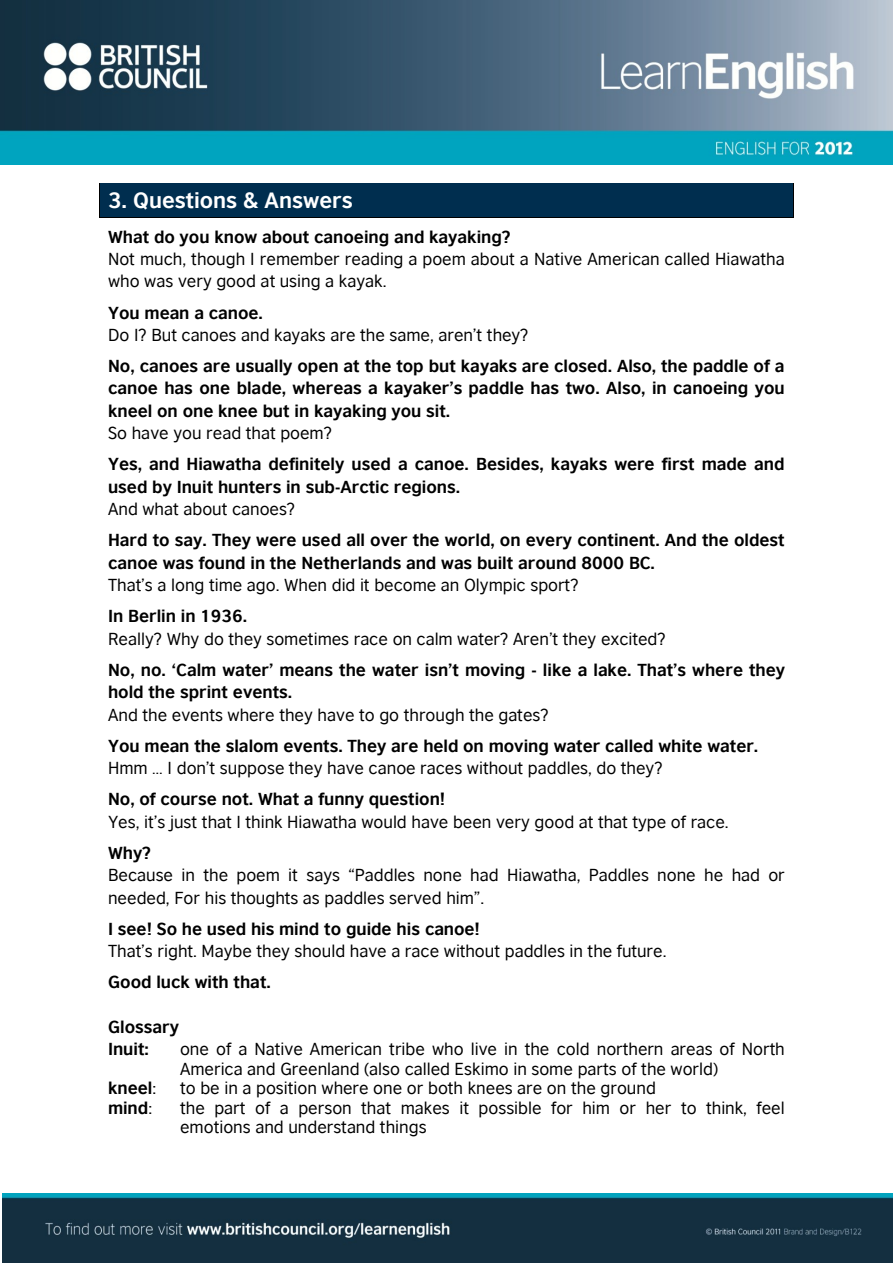
<style>
.page{position:relative;width:893px;height:1263px;background:#fff}
.page>*{position:absolute;margin:0;border:0;box-sizing:border-box;transform-origin:0 0}
.t1{font:700 21px "British Council Sans";color:#fff}
.t2{font:16.5px/22.4px "British Council Sans";color:#000}
.t3{font:700 16.5px/22.2px "British Council Sans";color:#000}
.s1{font-weight:400}
</style>
<div class="page">
<img style="left:0;top:0;width:893px;height:164px">
<img style="left:2px;top:1193px;width:891px;height:70px">
<div style="left:100px;top:188px;width:8px;height:25px;background:#002e4f"></div>
<div style="left:785px;top:188px;width:8px;height:25px;background:#002e4f"></div>
<div style="left:108px;top:188px;width:677px;height:25px;background:#002e4f"></div>
<hr style="left:100px;top:183px;width:693px;height:1px;background:#000">
<hr style="left:100px;top:184px;width:693px;height:4px;background:#002e4f">
<hr style="left:100px;top:213px;width:693px;height:4px;background:#002e4f">
<hr style="left:100px;top:217px;width:693px;height:1px;background:#000">
<svg style="left:793px;top:183px;width:1px;height:35px"></svg>
<p class="t1" style="left:108px;top:188px;width:246px">3. Questions &amp; Answers</p>
<p class="t3" style="left:108px;top:225px;width:404px">What do you know about canoeing and kayaking?</p>
<p class="t2" style="left:108px;top:248px;width:678px">Not much, though I remember reading a poem about a Native American called Hiawatha who was very good at using a kayak.</p>
<p class="t3" style="left:108px;top:301px;width:157px">You mean a canoe.</p>
<p class="t2" style="left:108px;top:323px;width:422px">Do I? But canoes and kayaks are the same, aren‟t they?</p>
<p class="t3" style="left:108px;top:355px;width:678px;text-align:justify">No, canoes are usually open at the top but kayaks are closed. Also, the paddle of a canoe has one blade, whereas a kayaker’s paddle has two. Also, in canoeing you kneel on one knee but in kayaking you sit.</p>
<p class="t2" style="left:108px;top:422px;width:225px">So have you read that poem?</p>
<p class="t3" style="left:108px;top:453px;width:678px">Yes, and Hiawatha definitely used a canoe. Besides, kayaks were first made and used by Inuit hunters in sub-Arctic regions.</p>
<p class="t2" style="left:108px;top:498px;width:189px">And what about canoes?</p>
<p class="t3" style="left:108px;top:529px;width:678px">Hard to say. They were used all over the world, on every continent. And the oldest canoe was found in the Netherlands and was built around 8000 BC.</p>
<p class="t2" style="left:108px;top:573px;width:472px">That‟s a long time ago. When did it become an Olympic sport?</p>
<p class="t3" style="left:108px;top:605px;width:141px">In Berlin in 1936.</p>
<p class="t2" style="left:108px;top:627px;width:559px">Really? Why do they sometimes race on calm water? Aren‟t they excited?</p>
<p class="t3" style="left:108px;top:658px;width:679px">No, no. ‘Calm water’ means the water isn’t moving - like a lake. That’s where they hold the sprint events.</p>
<p class="t2" style="left:108px;top:703px;width:442px">And the events where they have to go through the gates?</p>
<p class="t3" style="left:108px;top:734px;width:652px">You mean the slalom events. They are held on moving water called white water.</p>
<p class="t2" style="left:108px;top:756px;width:556px">Hmm … I don‟t suppose they have canoe races without paddles, do they?</p>
<p class="t3" style="left:108px;top:788px;width:339px">No, of course not. What a funny question!</p>
<p class="t2" style="left:108px;top:810px;width:622px">Yes, it‟s just that I think Hiawatha would have been very good at that type of race.</p>
<p class="t3" style="left:108px;top:841px;width:44px">Why?</p>
<p class="t2" style="left:108px;top:864px;width:678px">Because in the poem it says “Paddles none had Hiawatha, Paddles none he had or needed, For his thoughts as paddles served him”.</p>
<p class="t3" style="left:108px;top:917px;width:373px">I see! So he used his mind to guide his canoe!</p>
<p class="t2" style="left:108px;top:940px;width:560px">That‟s right. Maybe they should have a race without paddles in the future.</p>
<p class="t3" style="left:108px;top:971px;width:164px">Good luck with that.</p>
<p class="t3" style="left:108px;top:1016px;width:72px">Glossary</p>
<p class="t3" style="left:108px;top:1038px;width:42px">Inuit:</p>
<p class="t2" style="left:180px;top:1039px;width:606px;line-height:19.5px">one of a Native American tribe who live in the cold northern areas of North<br>America and Greenland (also called Eskimo in some parts of the world)</p>
<p class="t3" style="left:108px;top:1077px;width:50px">kneel<span class="s1">:</span></p>
<p class="t2" style="left:180px;top:1077px;width:477px">to be in a position where one or both knees are on the ground</p>
<p class="t3" style="left:108px;top:1096px;width:46px">mind<span class="s1">:</span></p>
<p class="t2" style="left:180px;top:1097px;width:606px;line-height:19.5px">the part of a person that makes it possible for him or her to think, feel emotions and understand things</p>
</div>
